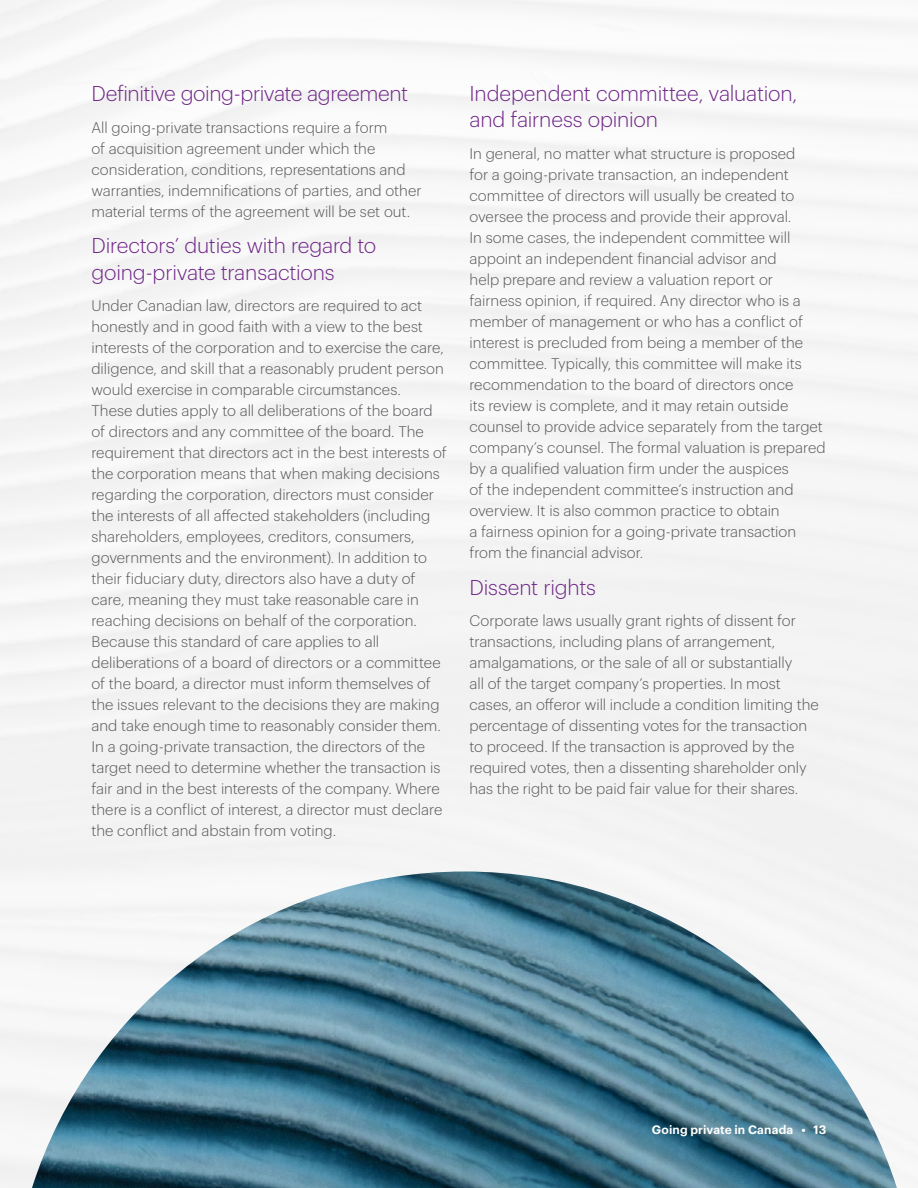
<style>
.page{position:relative;width:918px;height:1188px;background:#fff}
.page>*{position:absolute;margin:0;border:0;box-sizing:border-box;transform-origin:0 0}
.t1{font:300 21px/26.2px "Dentons Sans";letter-spacing:-.01em;color:#702688}
.t2{font:300 15px/21px "Dentons Sans";color:#565659}
.t3{font:600 12px "Dentons Sans";letter-spacing:.01em;color:#fff}
</style>
<div class="page">
<img style="left:32px;top:872px;width:865px;height:316px">
<h1 class="t1" style="left:92px;top:79px;width:318px">Definitive going-private agreement</h1>
<p class="t2" style="left:92px;top:116px;width:332px">All going-private transactions require a form<br>of acquisition agreement under which the consideration, conditions, representations and warranties, indemnifications of parties, and other material terms of the agreement will be set out.</p>
<h1 class="t1" style="left:92px;top:231px;width:286px">Directors’ duties with regard to going-private transactions</h1>
<p class="t2" style="left:92px;top:294px;width:357px">Under Canadian law, directors are required to act honestly and in good faith with a view to the best interests of the corporation and to exercise the care, diligence, and skill that a reasonably prudent person would exercise in comparable circumstances.<br>These duties apply to all deliberations of the board of directors and any committee of the board. The requirement that directors act in the best interests of the corporation means that when making decisions regarding the corporation, directors must consider the interests of all affected stakeholders (including shareholders, employees, creditors, consumers, governments and the environment). In addition to their fiduciary duty, directors also have a duty of care, meaning they must take reasonable care in reaching decisions on behalf of the corporation.<br>Because this standard of care applies to all deliberations of a board of directors or a committee of the board, a director must inform themselves of the issues relevant to the decisions they are making and take enough time to reasonably consider them.<br>In a going-private transaction, the directors of the target need to determine whether the transaction is fair and in the best interests of the company. Where there is a conflict of interest, a director must declare the conflict and abstain from voting.</p>
<h1 class="t1" style="left:470px;top:79px;width:329px">Independent committee, valuation, and fairness opinion</h1>
<p class="t2" style="left:470px;top:142px;width:358px">In general, no matter what structure is proposed<br>for a going-private transaction, an independent committee of directors will usually be created to oversee the process and provide their approval.<br>In some cases, the independent committee will appoint an independent financial advisor and<br>help prepare and review a valuation report or fairness opinion, if required. Any director who is a member of management or who has a conflict of interest is precluded from being a member of the committee. Typically, this committee will make its recommendation to the board of directors once<br>its review is complete, and it may retain outside counsel to provide advice separately from the target company’s counsel. The formal valuation is prepared by a qualified valuation firm under the auspices<br>of the independent committee’s instruction and overview. It is also common practice to obtain<br>a fairness opinion for a going-private transaction from the financial advisor.</p>
<h1 class="t1" style="left:470px;top:572px;width:128px">Dissent rights</h1>
<p class="t2" style="left:470px;top:609px;width:351px">Corporate laws usually grant rights of dissent for transactions, including plans of arrangement, amalgamations, or the sale of all or substantially<br>all of the target company’s properties. In most cases, an offeror will include a condition limiting the percentage of dissenting votes for the transaction to proceed. If the transaction is approved by the required votes, then a dissenting shareholder only has the right to be paid fair value for their shares.</p>
<p class="t3" style="left:652px;top:1120px;width:176px">Going private in Canada • 13</p>
</div>
